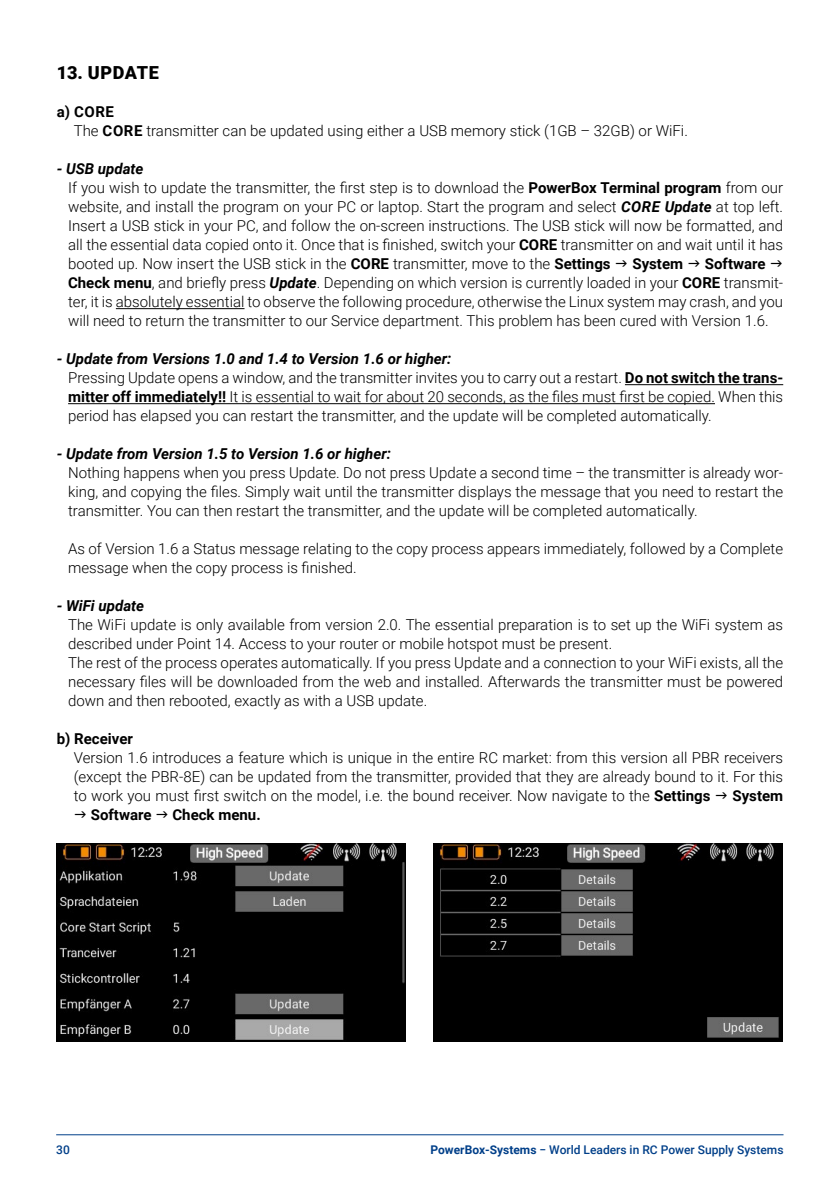
<style>
.page{position:relative;width:840px;height:1191px;background:#fff}
.page>*{position:absolute;margin:0;border:0;box-sizing:border-box;transform-origin:0 0}
.t1{font:900 18px "Roboto";letter-spacing:.03em;color:#000}
.t2{font:300 15px/19px "Roboto";color:#000}
.t3{font:italic 700 15px "Roboto";color:#000}
.t4{font:700 15px "Roboto";color:#000}
.t5{font:500 12px "Roboto";color:#003f89}
.s1{font-weight:700}
.s2{font-weight:700;font-style:italic}
</style>
<div class="page">
<hr style="left:56px;top:1134px;width:727px;height:1px;background:#003f89">
<hr style="left:116px;top:308px;width:128px;height:1px;background:#000">
<hr style="left:624px;top:384px;width:158px;height:1px;background:#000">
<hr style="left:68px;top:403px;width:646px;height:1px;background:#000">
<img style="left:56px;top:843px;width:349px;height:198px">
<img style="left:433px;top:843px;width:349px;height:198px">
<p class="t1" style="left:57px;top:60px;width:104px">13. UPDATE</p>
<p class="t2" style="left:74px;top:101px;width:615px;text-indent:-17px"><span class="s1">a) CORE<br></span>The <span class="s1">CORE</span> transmitter can be updated using either a USB memory stick (1GB – 32GB) or WiFi.</p>
<p class="t2" style="left:68px;top:158px;width:716px;text-indent:-11px"><span class="s2">- USB update<br></span>If you wish to update the transmitter, the first step is to download the <span class="s1">PowerBox Terminal program</span> from our website, and install the program on your PC or laptop. Start the program and select <span class="s2">CORE Update</span> at top left.<br>Insert a USB stick in your PC, and follow the on-screen instructions. The USB stick will now be formatted, and all the essential data copied onto it. Once that is finished, switch your <span class="s1">CORE</span> transmitter on and wait until it has booted up. Now insert the USB stick in the <span class="s1">CORE</span> transmitter, move to the <span class="s1">Settings</span></p>
<p class="t2" style="left:68px;top:253px;width:716px;text-indent:636px"><span class="s1">Software Check menu</span>, and briefly press <span class="s2">Update</span>. Depending on which version is currently loaded in your <span class="s1">CORE</span> transmit&shy;ter, it is absolutely essential to observe the following procedure, otherwise the Linux system may crash, and you will need to return the transmitter to our Service department. This problem has been cured with Version 1.6.</p>
<p class="t2" style="left:68px;top:348px;width:716px;text-indent:-11px"><span class="s2">- Update from Versions 1.0 and 1.4 to Version 1.6 or higher:<br></span>Pressing Update opens a window, and the transmitter invites you to carry out a restart. <span class="s1">Do not switch the trans&shy;mitter off immediately!!</span> It is essential to wait for about 20 seconds, as the files must first be copied. When this period has elapsed you can restart the transmitter, and the update will be completed automatically.</p>
<p class="t3" style="left:57px;top:443px;width:335px">- Update from Version 1.5 to Version 1.6 or higher:</p>
<p class="t2" style="left:68px;top:462px;width:716px;text-align:justify">Nothing happens when you press Update. Do not press Update a second time – the transmitter is already wor&shy;king, and copying the files. Simply wait until the transmitter displays the message that you need to restart the transmitter. You can then restart the transmitter, and the update will be completed automatically.</p>
<p class="t2" style="left:68px;top:538px;width:716px">As of Version 1.6 a Status message relating to the copy process appears immediately, followed by a Complete message when the copy process is finished.</p>
<p class="t3" style="left:57px;top:595px;width:89px">- WiFi update</p>
<p class="t2" style="left:68px;top:614px;width:716px">The WiFi update is only available from version 2.0. The essential preparation is to set up the WiFi system as described under Point 14. Access to your router or mobile hotspot must be present.<br>The rest of the process operates automatically. If you press Update and a connection to your WiFi exists, all the necessary files will be downloaded from the web and installed. Afterwards the transmitter must be powered down and then rebooted, exactly as with a USB update.</p>
<p class="t4" style="left:57px;top:728px;width:78px">b) Receiver</p>
<p class="t2" style="left:74px;top:747px;width:710px;text-align:justify">Version 1.6 introduces a feature which is unique in the entire RC market: from this version all PBR receivers (except the PBR-8E) can be updated from the transmitter, provided that they are already bound to it. For this to work you must first switch on the model, i.e. the bound receiver. Now navigate to the <span class="s1">Settings</span></p>
<p class="t4" style="left:632px;top:253px;width:52px">System</p>
<p class="t4" style="left:732px;top:785px;width:52px">System</p>
<p class="t4" style="left:91px;top:804px;width:62px">Software</p>
<p class="t4" style="left:172px;top:804px;width:90px">Check menu.</p>
<p class="t5" style="left:56px;top:1141px;width:15px">30</p>
<p class="t5" style="left:430px;top:1141px;width:354px"><span class="s1">PowerBox-Systems</span> − World Leaders in RC Power Supply Systems</p>
</div>
